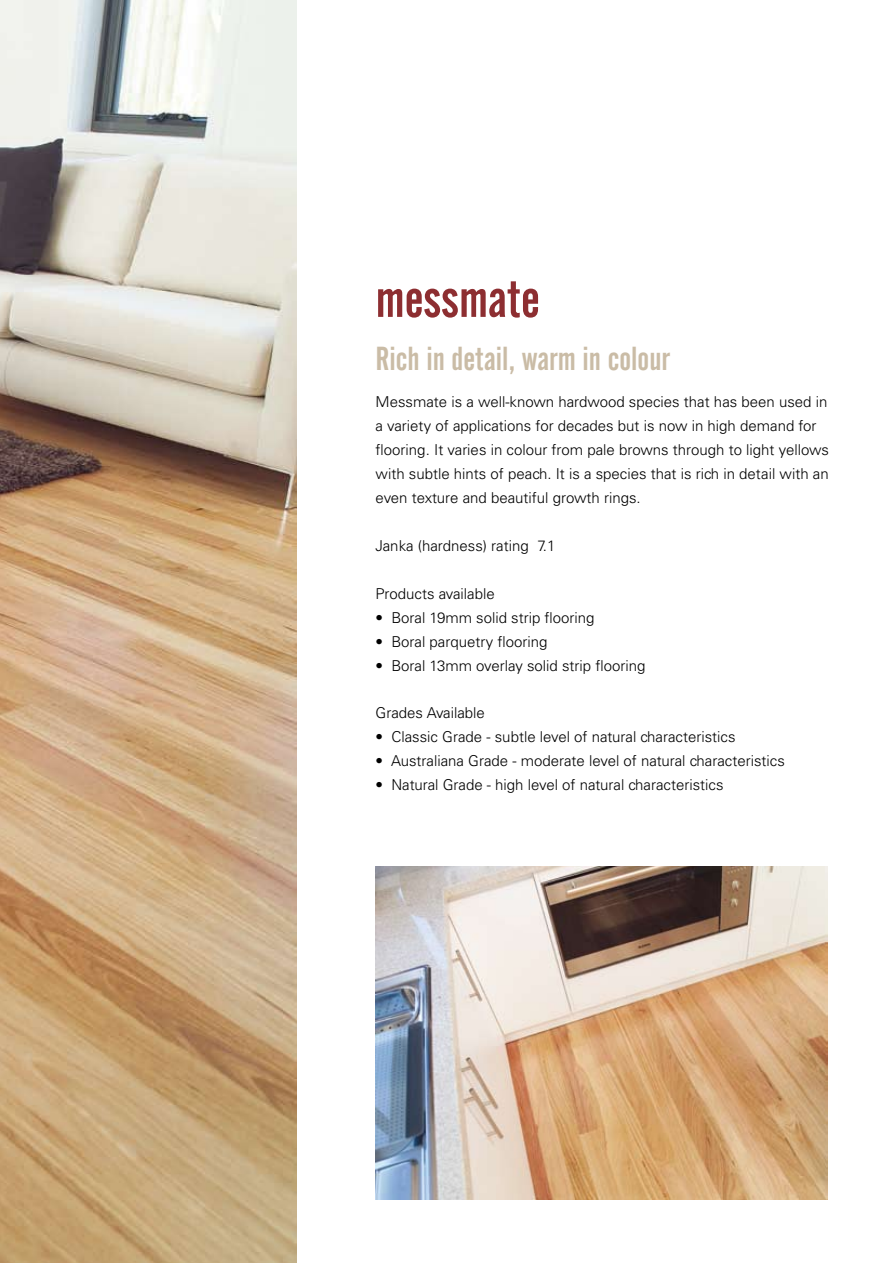
<style>
.page{position:relative;width:893px;height:1263px;background:#fff}
.page>*{position:absolute;margin:0;border:0;box-sizing:border-box;transform-origin:0 0}
.t1{font:52.95px "Alternate Gothic No 2 BT";color:#8d2e31}
.t2{font:33px "Alternate Gothic No 2 BT";color:#cabca6}
.t3{font:300 15px/24px "Univers";color:#000}
</style>
<div class="page">
<img style="left:376px;top:866px;width:451px;height:333px">
<img style="left:0;top:0;width:296px;height:1263px">
<h1 class="t1" style="left:376px;top:269px;width:166px">messmate</h1>
<h2 class="t2" style="left:376px;top:341px;width:296px">Rich in detail, warm in colour</h2>
<p class="t3" style="left:376px;top:390px;width:455px">Messmate is a well-known hardwood species that has been used in a variety of applications for decades but is now in high demand for flooring. It varies in colour from pale browns through to light yellows with subtle hints of peach. It is a species that is rich in detail with an even texture and beautiful growth rings.</p>
<p class="t3" style="left:376px;top:534px;width:181px">Janka (hardness) rating 7.1</p>
<p class="t3" style="left:376px;top:582px;width:121px">Products available</p>
<p class="t3" style="left:376px;top:606px;width:221px">• Boral 19mm solid strip flooring</p>
<p class="t3" style="left:376px;top:630px;width:174px">• Boral parquetry flooring</p>
<p class="t3" style="left:376px;top:654px;width:271px">• Boral 13mm overlay solid strip flooring</p>
<p class="t3" style="left:376px;top:700px;width:111px">Grades Available</p>
<p class="t3" style="left:376px;top:724px;width:361px">• Classic Grade - subtle level of natural characteristics</p>
<p class="t3" style="left:376px;top:748px;width:411px">• Australiana Grade - moderate level of natural characteristics</p>
<p class="t3" style="left:376px;top:772px;width:349px">• Natural Grade - high level of natural characteristics</p>
</div>
